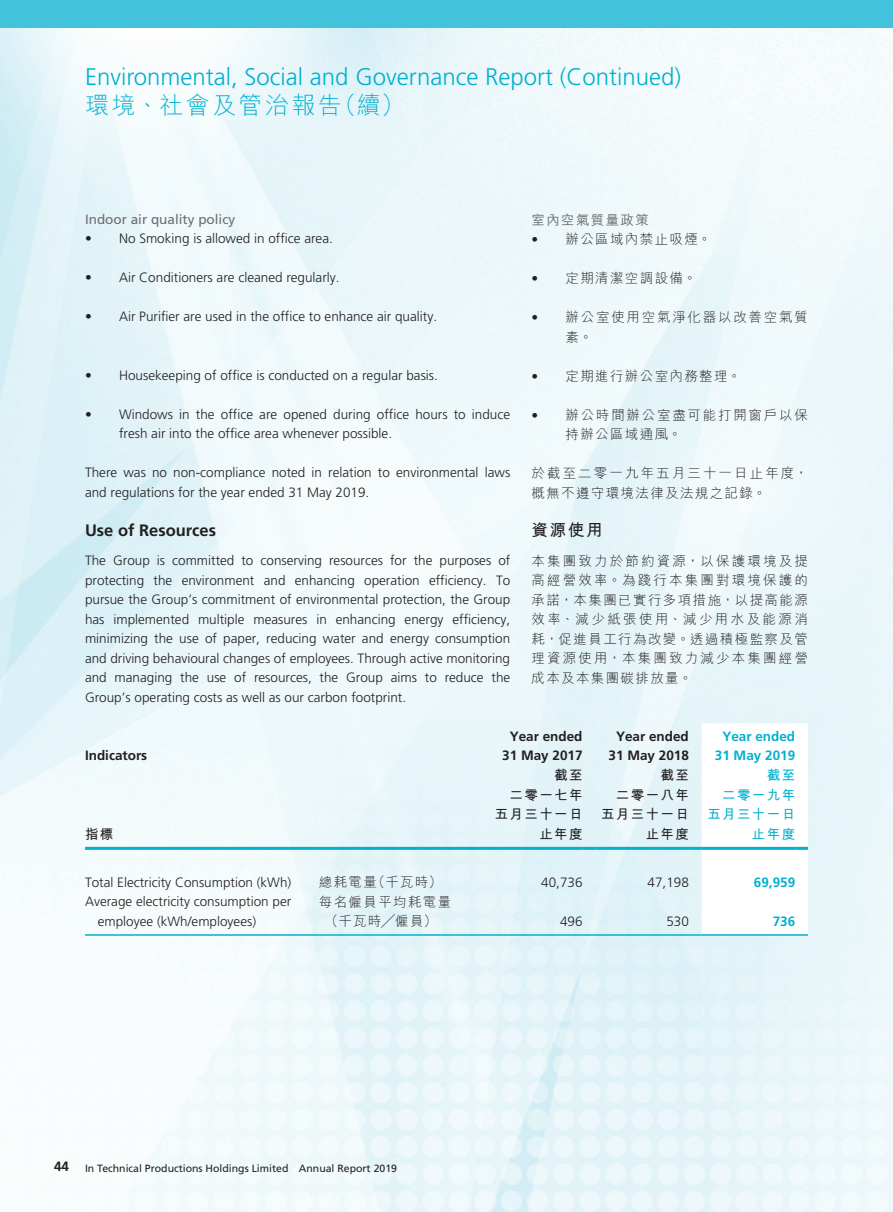
<style>
.page{position:relative;width:893px;height:1212px;background:#fff}
.page>*{position:absolute;margin:0;border:0;box-sizing:border-box;transform-origin:0 0}
.t1{font:300 24px "Frutiger LT Std";color:#00b1d0}
.t2{font:300 24px "M Hei HK";letter-spacing:.1em;color:#00b1d0}
.t3{font:700 16.5px "Frutiger LT Std";color:#231f20}
.t4{font:700 16.5px "M Hei HK";color:#231f20}
.t5{font:300 13.5px/19.5px "Frutiger LT Std";color:#231f20}
.t6{font:300 13.5px/19.5px "M Hei HK";letter-spacing:.105em;color:#231f20;text-align:justify}
.t7{font:700 13.5px/19.5px "Frutiger LT Std";color:#231f20;text-align:center}
.t8{font:300 13.5px/19.5px "M Hei HK";letter-spacing:.13em;color:#231f20}
.t9{font:300 13.5px/19.5px "M Hei HK";letter-spacing:.155em;color:#231f20}
.t10{font:700 13.5px/19.5px "M Hei HK";letter-spacing:.1em;color:#231f20;text-align:right}
.t11{font:700 13.5px/19.5px "Frutiger LT Std";color:#00b1d0;text-align:center}
.t12{font:13.5px "Frutiger LT Std";color:#6c6d70}
.t13{font:700 13.5px/19.5px "M Hei HK";letter-spacing:.1em;color:#00b1d0;text-align:right}
.t14{font:500 13.5px "M Hei HK";letter-spacing:.1em;color:#6c6d70}
.t15{font:10.5px "Frutiger LT Std";color:#231f20}
.s1{font-family:"Frutiger LT Std"}
.s2{font-weight:700;font-size:13.5px}
</style>
<div class="page">
<div style="left:0;top:0;width:893px;height:28px;background:#42c3db"></div>
<hr style="left:85px;top:847px;width:234px;height:3px;background:#00b1d0">
<hr style="left:319px;top:847px;width:170px;height:3px;background:#00b1d0">
<hr style="left:489px;top:847px;width:94px;height:3px;background:#00b1d0">
<svg style="left:583px;top:847px;width:12px;height:3px"></svg>
<hr style="left:595px;top:847px;width:94px;height:3px;background:#00b1d0">
<hr style="left:85px;top:934px;width:234px;height:2px;background:#00b1d0">
<hr style="left:319px;top:934px;width:170px;height:2px;background:#00b1d0">
<hr style="left:489px;top:934px;width:94px;height:2px;background:#00b1d0">
<svg style="left:583px;top:934px;width:12px;height:2px"></svg>
<hr style="left:595px;top:934px;width:94px;height:2px;background:#00b1d0">
<svg style="left:689px;top:723px;width:119px;height:213px"></svg>
<h1 class="t1" style="left:85px;top:63px;width:598px">Environmental, Social and Governance Report (Continued)</h1>
<h1 class="t2" style="left:85px;top:92px;width:321px">環境、社會及管治報告（續）</h1>
<p class="t12" style="left:85px;top:211px;width:152px">Indoor air quality policy</p>
<p class="t5" style="left:85px;top:229px;width:249px">• No Smoking is allowed in office area.</p>
<p class="t5" style="left:85px;top:268px;width:256px">• Air Conditioners are cleaned regularly.</p>
<p class="t5" style="left:85px;top:307px;width:354px">• Air Purifier are used in the office to enhance air quality.</p>
<p class="t5" style="left:85px;top:366px;width:354px">• Housekeeping of office is conducted on a regular basis.</p>
<p class="t5" style="left:119px;top:405px;width:393px;text-indent:-34px">• Windows in the office are opened during office hours to induce fresh air into the office area whenever possible.</p>
<p class="t5" style="left:85px;top:463px;width:427px">There was no non-compliance noted in relation to environmental laws and regulations for the year ended 31 May 2019.</p>
<p class="t3" style="left:85px;top:520px;width:133px">Use of Resources</p>
<p class="t5" style="left:85px;top:551px;width:427px;text-align:justify">The Group is committed to conserving resources for the purposes of protecting the environment and enhancing operation efficiency. To pursue the Group’s commitment of environmental protection, the Group has implemented multiple measures in enhancing energy efficiency, minimizing the use of paper, reducing water and energy consumption and driving behavioural changes of employees. Through active monitoring and managing the use of resources, the Group aims to reduce the Group’s operating costs as well as our carbon footprint.</p>
<p class="t14" style="left:531px;top:210px;width:119px">室內空氣質量政策</p>
<p class="t6" style="left:531px;top:229px;width:181px"><span class="s1">•</span> 辦公區域內禁止吸煙。</p>
<p class="t6" style="left:531px;top:268px;width:166px"><span class="s1">•</span> 定期清潔空調設備。</p>
<p class="t8" style="left:566px;top:307px;width:244px;text-indent:-34px"><span class="s1">•</span> 辦公室使用空氣淨化器以改善空氣質素。</p>
<p class="t6" style="left:531px;top:366px;width:211px"><span class="s1">•</span> 定期進行辦公室內務整理。</p>
<p class="t8" style="left:566px;top:405px;width:244px;text-indent:-34px"><span class="s1">•</span> 辦公時間辦公室盡可能打開窗戶以保持辦公區域通風。</p>
<p class="t9" style="left:531px;top:463px;width:278px">於截至二零一九年五月三十一日止年度，概無不遵守環境法律及法規之記錄。</p>
<p class="t4" style="left:531px;top:518px;width:72px">資源使用</p>
<p class="t6" style="left:531px;top:551px;width:278px">本集團致力於節約資源，以保護環境及提高經營效率。為踐行本集團對環境保護的承諾，本集團已實行多項措施，以提高能源效率、減少紙張使用、減少用水及能源消耗，促進員工行為改變。透過積極監察及管理資源使用，本集團致力減少本集團經營成本及本集團碳排放量。</p>
<p class="t7" style="left:85px;top:746px;width:64px">Indicators</p>
<p class="t10" style="left:85px;top:823px;width:30px">指標</p>
<p class="t7" style="left:502px;top:726px;width:82px">Year ended<br>31 May 2017</p>
<p class="t7" style="left:609px;top:726px;width:82px">Year ended<br>31 May 2018</p>
<p class="t11" style="left:715px;top:726px;width:82px">Year ended<br>31 May 2019</p>
<p class="t10" style="left:495px;top:764px;width:89px">截至<br>二零一七年五月三十一日止年度</p>
<p class="t10" style="left:601px;top:764px;width:89px">截至<br>二零一八年五月三十一日止年度</p>
<p class="t13" style="left:707px;top:764px;width:89px">截至<br>二零一九年五月三十一日止年度</p>
<p class="t5" style="left:85px;top:872px;width:208px">Total Electricity Consumption (kWh)</p>
<p class="t6" style="left:319px;top:872px;width:125px">總耗電量（千瓦時）</p>
<p class="t5" style="left:541px;top:872px;width:43px">40,736</p>
<p class="t5" style="left:648px;top:872px;width:43px">47,198</p>
<p class="t11" style="left:754px;top:872px;width:43px">69,959</p>
<p class="t5" style="left:98px;top:892px;width:195px;text-indent:-13px">Average electricity consumption per employee (kWh/employees)</p>
<p class="t6" style="left:325px;top:892px;width:128px;text-indent:-6px">每名僱員平均耗電量（千瓦時╱僱員）</p>
<p class="t5" style="left:560px;top:911px;width:24px">496</p>
<p class="t5" style="left:666px;top:911px;width:24px">530</p>
<p class="t11" style="left:773px;top:911px;width:24px">736</p>
<p class="t15" style="left:54px;top:1162px;width:344px"><span class="s2">44</span> In Technical Productions Holdings Limited Annual Report 2019</p>
</div>
